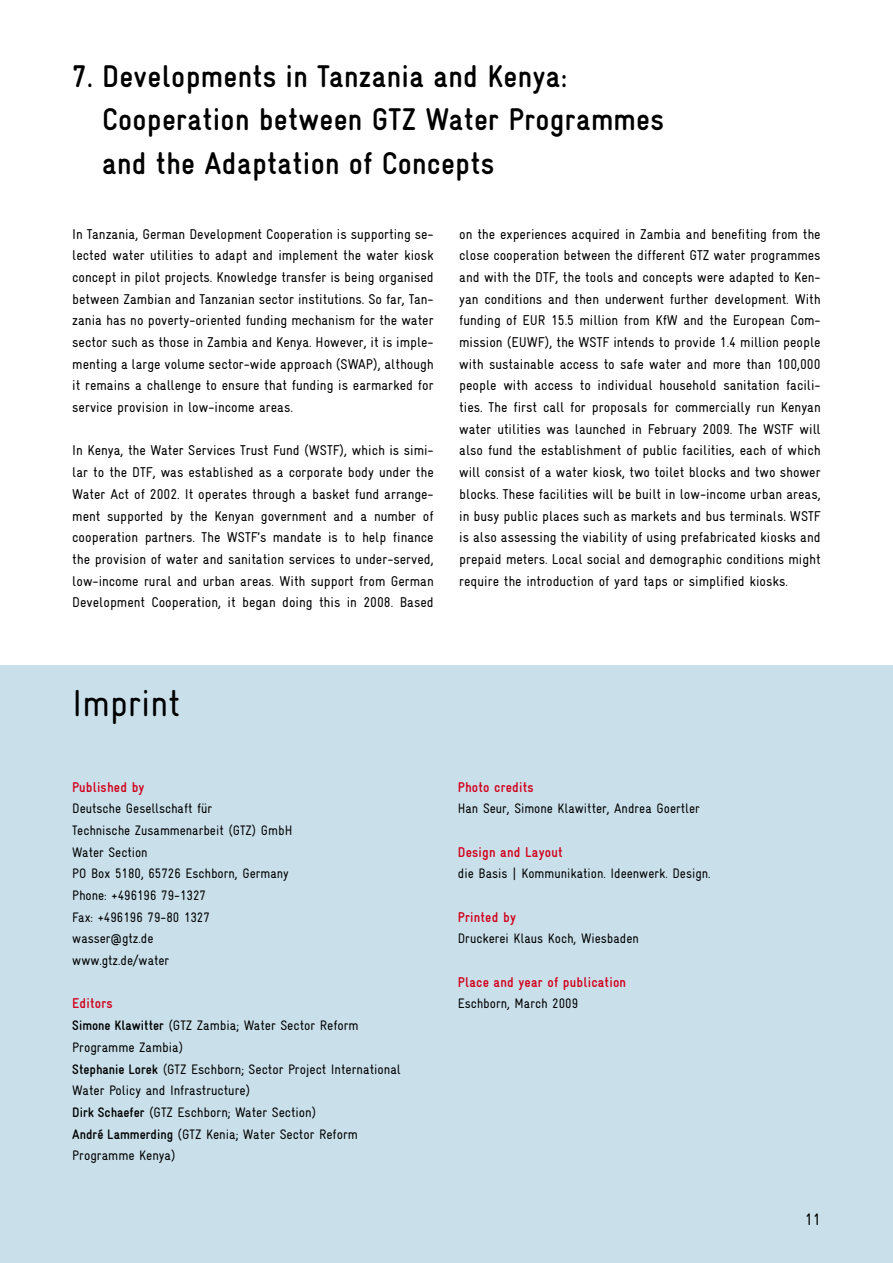
<style>
.page{position:relative;width:893px;height:1263px;background:#fff}
.page>*{position:absolute;margin:0;border:0;box-sizing:border-box;transform-origin:0 0}
.t1{font:condensed 37.5px "Gravur";color:#000}
.t2{font:700 condensed 31.5px/43.3px "Gravur";letter-spacing:.01em;color:#000}
.t3{font:condensed 16.5px "Gravur";color:#000}
.t4{font:condensed 14.25px/21.8px "Gravur";color:#000;text-align:justify}
.t5{font:700 condensed 14.25px "Gravur";letter-spacing:.015em;color:#d2001b}
.t6{font:condensed 13.8px/21.8px "Gravur";color:#000}
.s1{font-weight:700}
</style>
<div class="page">
<div style="left:0;top:665px;width:893px;height:598px;background:#c9e0eb"></div>
<h2 class="t2" style="left:102px;top:54px;width:563px;text-indent:-30px">7. Developments in Tanzania and Kenya:<br>Cooperation between GTZ Water Programmes and the Adaptation of Concepts</h2>
<p class="t4" style="left:72px;top:223px;width:363px">In Tanzania, German Development Cooperation is supporting se&shy;lected water utilities to adapt and implement the water kiosk concept in pilot projects. Knowledge transfer is being organised between Zambian and Tanzanian sector institutions. So far, Tan&shy;zania has no poverty-oriented funding mechanism for the water sector such as those in Zambia and Kenya. However, it is imple&shy;menting a large volume sector-wide approach (SWAP), although it remains a challenge to ensure that funding is earmarked for service provision in low-income areas.</p>
<p class="t4" style="left:72px;top:440px;width:363px">In Kenya, the Water Services Trust Fund (WSTF), which is simi&shy;lar to the DTF, was established as a corporate body under the Water Act of 2002. It operates through a basket fund arrange&shy;ment supported by the Kenyan government and a number of cooperation partners. The WSTF’s mandate is to help finance the provision of water and sanitation services to under-served, low-income rural and urban areas. With support from German Development Cooperation, it began doing this in 2008. Based</p>
<p class="t4" style="left:459px;top:223px;width:363px">on the experiences acquired in Zambia and benefiting from the close cooperation between the different GTZ water programmes and with the DTF, the tools and concepts were adapted to Ken&shy;yan conditions and then underwent further development. With funding of EUR 15.5 million from KfW and the European Com&shy;mission (EUWF), the WSTF intends to provide 1.4 million people with sustainable access to safe water and more than 100,000 people with access to individual household sanitation facili&shy;ties. The first call for proposals for commercially run Kenyan water utilities was launched in February 2009. The WSTF will also fund the establishment of public facilities, each of which will consist of a water kiosk, two toilet blocks and two shower blocks. These facilities will be built in low-income urban areas, in busy public places such as markets and bus terminals. WSTF is also assessing the viability of using prefabricated kiosks and prepaid meters. Local social and demographic conditions might require the introduction of yard taps or simplified kiosks.</p>
<h1 class="t1" style="left:72px;top:682px;width:109px">Imprint</h1>
<p class="t5" style="left:72px;top:779px;width:74px">Published by</p>
<p class="t6" style="left:72px;top:798px;width:222px">Deutsche Gesellschaft für<br>Technische Zusammenarbeit (GTZ) GmbH<br>Water Section<br>PO Box 5180, 65726 Eschborn, Germany<br>Phone: +496196 79-1327<br>Fax: +496196 79-80 1327 wasser@gtz.de<br>www.gtz.de/water</p>
<p class="t5" style="left:72px;top:996px;width:42px">Editors</p>
<p class="t6" style="left:72px;top:1014px;width:330px"><span class="s1">Simone Klawitter</span> (GTZ Zambia; Water Sector Reform Programme Zambia)<br><span class="s1">Stephanie Lorek</span> (GTZ Eschborn; Sector Project International Water Policy and Infrastructure)<br><span class="s1">Dirk Schaefer</span> (GTZ Eschborn; Water Section)<br><span class="s1">André Lammerding</span> (GTZ Kenia; Water Sector Reform Programme Kenya)</p>
<p class="t5" style="left:458px;top:779px;width:77px">Photo credits</p>
<p class="t6" style="left:458px;top:798px;width:244px">Han Seur, Simone Klawitter, Andrea Goertler</p>
<p class="t5" style="left:458px;top:844px;width:106px">Design and Layout</p>
<p class="t6" style="left:458px;top:863px;width:254px">die Basis | Kommunikation. Ideenwerk. Design.</p>
<p class="t5" style="left:458px;top:909px;width:60px">Printed by</p>
<p class="t6" style="left:458px;top:928px;width:183px">Druckerei Klaus Koch, Wiesbaden</p>
<p class="t5" style="left:458px;top:974px;width:170px">Place and year of publication</p>
<p class="t6" style="left:458px;top:993px;width:122px">Eschborn, March 2009</p>
<p class="t3" style="left:805px;top:1210px;width:17px">11</p>
</div>
